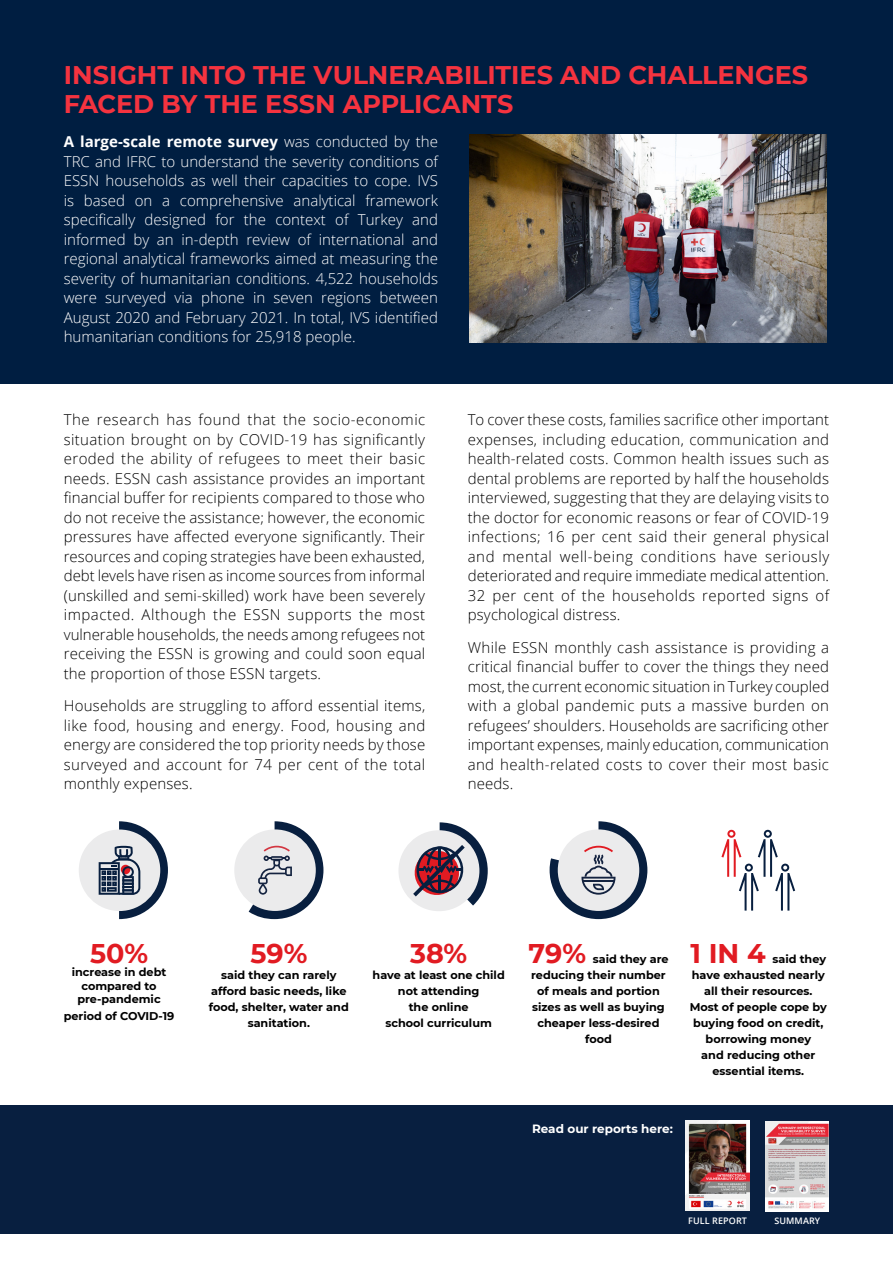
<style>
.page{position:relative;width:893px;height:1263px;background:#fff}
.page>*{position:absolute;margin:0;border:0;box-sizing:border-box;transform-origin:0 0}
.t1{font:700 27px "Montserrat";color:#e11b22}
.t2{font:700 25.5px/28.5px "Montserrat";letter-spacing:-.005em;color:#f5333f}
.t3{font:300 15px/19.5px "Open Sans";letter-spacing:.01em;color:#000101}
.t4{font:300 15px/19.5px "Open Sans";color:#fff;text-align:right}
.t5{font:300 15px "Open Sans";letter-spacing:.035em;color:#000101}
.t6{font:300 15px "Open Sans";letter-spacing:.03em;color:#000101}
.t7{font:300 15px "Open Sans";letter-spacing:.04em;color:#000101}
.t8{font:700 12px "Montserrat";color:#fff}
.t9{font:700 11.25px/16px "Montserrat";color:#000;text-align:center}
.t10{font:600 9px "Open Sans";letter-spacing:.01em;color:#fff}
.s1{font-weight:700}
</style>
<div class="page">
<div style="left:0;top:0;width:893px;height:384px;background:#001e41"></div>
<svg style="left:721px;top:830px;width:74px;height:80px"></svg>
<svg style="left:550px;top:821px;width:97px;height:98px"></svg>
<svg style="left:79px;top:821px;width:89px;height:98px"></svg>
<div style="left:234px;top:829px;width:82px;height:82px;background:#ebebec;border-radius:50%"></div>
<svg style="left:249px;top:821px;width:74px;height:98px"></svg>
<div style="left:398px;top:830px;width:81px;height:81px;background:#ebebec;border-radius:50%"></div>
<svg style="left:409px;top:822px;width:79px;height:83px"></svg>
<div style="left:0;top:1106px;width:893px;height:128px;background:#081f40"></div>
<img style="left:686px;top:1121px;width:63px;height:90px">
<img style="left:765px;top:1121px;width:64px;height:90px">
<img style="left:469px;top:134px;width:358px;height:208px">
<h2 class="t2" style="left:64px;top:60px;width:746px">INSIGHT INTO THE VULNERABILITIES AND CHALLENGES<br>FACED BY THE ESSN APPLICANTS</h2>
<p class="t4" style="left:64px;top:131px;width:376px"><span class="s1">A large-scale remote survey</span> was conducted by the TRC and IFRC to understand the severity conditions of ESSN households as well their capacities to cope. IVS framework</p>
<p class="t4" style="left:84px;top:190px;width:43px">based</p>
<p class="t4" style="left:180px;top:190px;width:105px">comprehensive</p>
<p class="t4" style="left:293px;top:190px;width:64px">analytical</p>
<p class="t4" style="left:64px;top:190px;width:12px">is</p>
<p class="t4" style="left:135px;top:190px;width:19px">on</p>
<p class="t4" style="left:162px;top:190px;width:9px">a</p>
<p class="t4" style="left:64px;top:209px;width:73px">specifically</p>
<p class="t4" style="left:145px;top:209px;width:63px">designed</p>
<p class="t4" style="left:215px;top:209px;width:21px">for</p>
<p class="t4" style="left:244px;top:209px;width:24px">the</p>
<p class="t4" style="left:275px;top:209px;width:52px">context</p>
<p class="t4" style="left:335px;top:209px;width:15px">of</p>
<p class="t4" style="left:358px;top:209px;width:47px">Turkey</p>
<p class="t4" style="left:412px;top:209px;width:27px">and</p>
<p class="t4" style="left:64px;top:229px;width:63px">informed</p>
<p class="t4" style="left:64px;top:248px;width:376px">regional analytical frameworks aimed at measuring the</p>
<p class="t4" style="left:64px;top:268px;width:376px">severity of humanitarian conditions. 4,522 households</p>
<p class="t4" style="left:379px;top:287px;width:60px">between</p>
<p class="t4" style="left:298px;top:229px;width:15px">of</p>
<p class="t4" style="left:133px;top:229px;width:17px">by</p>
<p class="t4" style="left:182px;top:229px;width:59px">in-depth</p>
<p class="t4" style="left:319px;top:229px;width:87px">international</p>
<p class="t4" style="left:412px;top:229px;width:27px">and</p>
<p class="t4" style="left:246px;top:229px;width:45px">review</p>
<p class="t4" style="left:157px;top:229px;width:18px">an</p>
<p class="t4" style="left:105px;top:287px;width:63px">surveyed</p>
<p class="t4" style="left:201px;top:287px;width:45px">phone</p>
<p class="t4" style="left:175px;top:287px;width:20px">via</p>
<p class="t4" style="left:253px;top:287px;width:14px">in</p>
<p class="t4" style="left:321px;top:287px;width:52px">regions</p>
<p class="t4" style="left:64px;top:287px;width:376px;text-align:left">were<br>August 2020 and February 2021. In total, IVS identified humanitarian conditions for 25,918 people.</p>
<p class="t4" style="left:274px;top:287px;width:41px">seven</p>
<p class="t3" style="left:199px;top:410px;width:43px">found</p>
<p class="t3" style="left:64px;top:410px;width:27px">The</p>
<p class="t3" style="left:64px;top:429px;width:363px">situation brought on by COVID-19 has significantly</p>
<p class="t6" style="left:64px;top:449px;width:363px">eroded the ability of refugees to meet their basic</p>
<p class="t3" style="left:64px;top:468px;width:363px">needs. ESSN cash assistance provides an important</p>
<p class="t3" style="left:64px;top:488px;width:363px">financial buffer for recipients compared to those who</p>
<p class="t3" style="left:64px;top:507px;width:363px">do not receive the assistance; however, the economic</p>
<p class="t3" style="left:64px;top:527px;width:363px">pressures have affected everyone significantly. Their</p>
<p class="t3" style="left:64px;top:546px;width:363px">resources and coping strategies have been exhausted,</p>
<p class="t3" style="left:64px;top:566px;width:363px">debt levels have risen as income sources from informal</p>
<p class="t3" style="left:64px;top:585px;width:363px">(unskilled and semi-skilled) work have been severely</p>
<p class="t3" style="left:390px;top:605px;width:37px">most</p>
<p class="t5" style="left:97px;top:410px;width:64px">research</p>
<p class="t3" style="left:167px;top:410px;width:26px">has</p>
<p class="t3" style="left:248px;top:410px;width:30px">that</p>
<p class="t3" style="left:283px;top:410px;width:25px">the</p>
<p class="t5" style="left:313px;top:410px;width:114px">socio-economic</p>
<p class="t3" style="left:64px;top:605px;width:363px">impacted.<br>vulnerable households, the needs among refugees not receiving the ESSN is growing and could soon equal the proportion of those ESSN targets.</p>
<p class="t3" style="left:64px;top:696px;width:363px;text-align:justify">Households are struggling to afford essential items, like food, housing and energy. Food, housing and energy are considered the top priority needs by those surveyed and account for 74 per cent of the total monthly expenses.</p>
<p class="t5" style="left:142px;top:605px;width:66px">Although</p>
<p class="t3" style="left:213px;top:605px;width:25px">the</p>
<p class="t3" style="left:359px;top:605px;width:25px">the</p>
<p class="t3" style="left:244px;top:605px;width:39px">ESSN</p>
<p class="t5" style="left:288px;top:605px;width:66px">supports</p>
<p class="t3" style="left:468px;top:410px;width:363px;text-align:right">To cover these costs, families sacrifice other important expenses, including education, communication and health-related costs. Common health issues such as dental problems are reported by half the households interviewed, suggesting that they are delaying visits to the doctor for economic reasons or fear of COVID-19 infections; 16 per cent said their general physical seriously</p>
<p class="t3" style="left:468px;top:546px;width:28px">and</p>
<p class="t3" style="left:468px;top:566px;width:363px">deteriorated and require immediate medical attention.</p>
<p class="t3" style="left:815px;top:585px;width:15px">of</p>
<p class="t3" style="left:502px;top:546px;width:51px">mental</p>
<p class="t7" style="left:560px;top:546px;width:75px">well-being</p>
<p class="t7" style="left:641px;top:546px;width:77px">conditions</p>
<p class="t3" style="left:724px;top:546px;width:35px">have</p>
<p class="t3" style="left:561px;top:585px;width:15px">of</p>
<p class="t3" style="left:582px;top:585px;width:25px">the</p>
<p class="t5" style="left:612px;top:585px;width:85px">households</p>
<p class="t5" style="left:702px;top:585px;width:65px">reported</p>
<p class="t3" style="left:772px;top:585px;width:38px">signs</p>
<p class="t3" style="left:468px;top:585px;width:154px">32<br>psychological distress.</p>
<p class="t3" style="left:468px;top:637px;width:363px;text-align:justify">While ESSN monthly cash assistance is providing a critical financial buffer to cover the things they need most, the current economic situation in Turkey coupled with a global pandemic puts a massive burden on refugees’ shoulders. Households are sacrificing other important expenses, mainly education, communication and health-related costs to cover their most basic needs.</p>
<p class="t3" style="left:523px;top:585px;width:32px">cent</p>
<p class="t3" style="left:492px;top:585px;width:25px">per</p>
<h1 class="t1" style="left:90px;top:934px;width:60px">50%</h1>
<p class="t9" style="left:72px;top:965px;width:96px;line-height:13.5px">increase in debt compared to pre-pandemic</p>
<p class="t9" style="left:64px;top:1007px;width:112px">period of COVID-19</p>
<h1 class="t1" style="left:250px;top:934px;width:58px">59%</h1>
<p class="t9" style="left:209px;top:966px;width:142px">said they can rarely afford basic needs, like food, shelter, water and sanitation.</p>
<h1 class="t1" style="left:410px;top:934px;width:59px">38%</h1>
<p class="t9" style="left:373px;top:966px;width:134px">have at least one child not attending<br>the online<br>school curriculum</p>
<h1 class="t1" style="left:528px;top:934px;width:59px">79%</h1>
<p class="t9" style="left:531px;top:966px;width:136px">reducing their number of meals and portion sizes as well as buying cheaper less-desired food</p>
<p class="t9" style="left:593px;top:950px;width:77px">said they are</p>
<h1 class="t1" style="left:690px;top:934px;width:77px">1IN4</h1>
<p class="t9" style="left:690px;top:966px;width:139px">have exhausted nearly all their resources.<br>Most of people cope by buying food on credit, borrowing money<br>and reducing other essential items.</p>
<p class="t9" style="left:772px;top:950px;width:55px">said they</p>
<p class="t8" style="left:532px;top:1119px;width:142px">Read our reports here:</p>
<p class="t10" style="left:688px;top:1215px;width:60px">FULL REPORT</p>
<p class="t10" style="left:774px;top:1215px;width:47px">SUMMARY</p>
</div>
